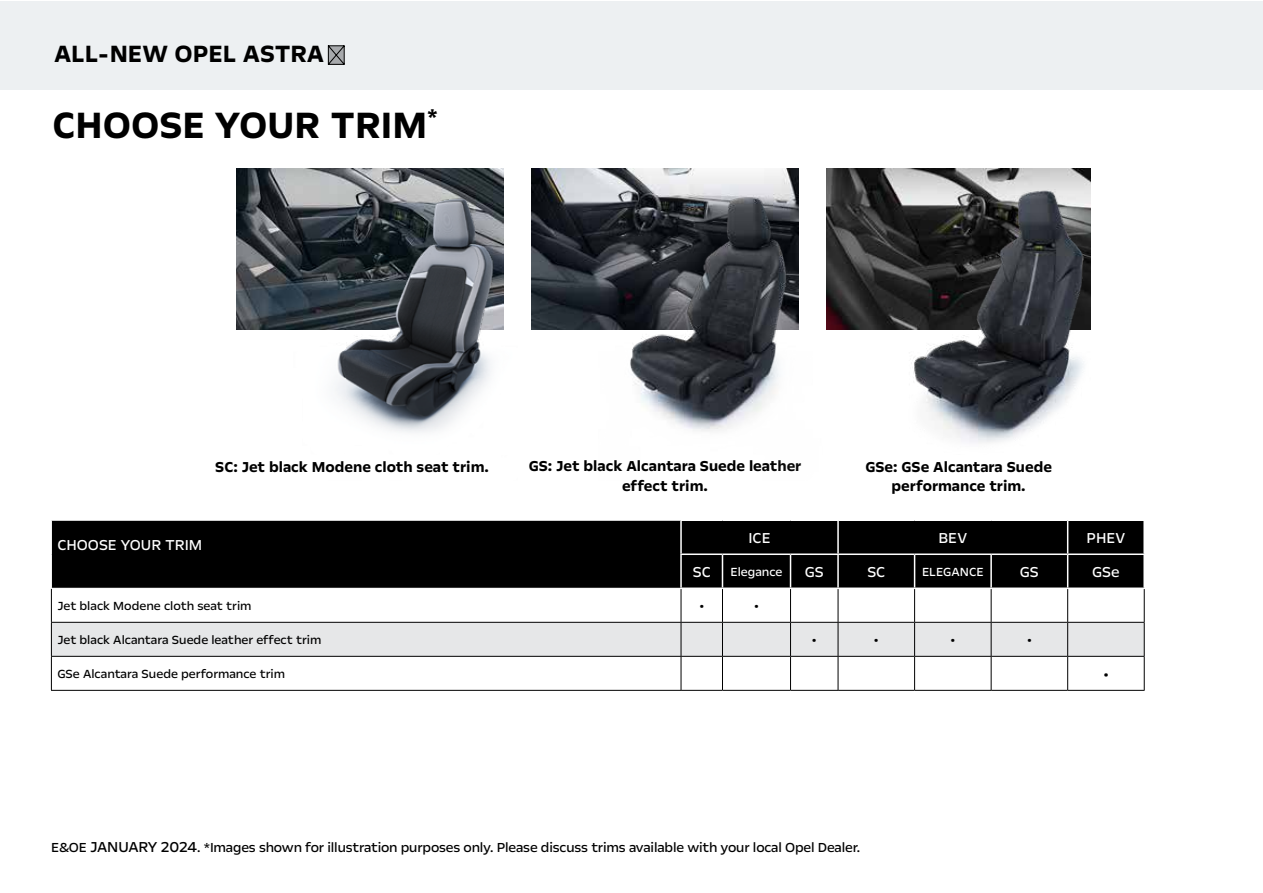
<style>
.page{position:relative;width:1263px;height:893px;background:#fff}
.page>*{position:absolute;margin:0;border:0;box-sizing:border-box;transform-origin:0 0}
.t1{font:700 42px "Opel Next";color:#000}
.t2{font:700 27px "Opel Next";color:#000}
.t3{font:18px "Opel Next";color:#000}
.t4{font:700 16.5px/19.8px "Opel Next";color:#000;text-align:center}
.t5{font:16.5px "Opel Next";color:#fff}
.t6{font:16.5px "Opel Next";color:#000}
.t7{font:15px "Opel Next";letter-spacing:-.01em;color:#000}
.t8{font:13.5px "Opel Next";color:#000}
.t9{font:13.5px "Opel Next";color:#fff}
.s1{font-size:16.5px}
</style>
<div class="page">
<div style="left:0;top:1px;width:1263px;height:89px;background:#edf0f2"></div>
<svg style="left:328px;top:45px;width:17px;height:20px"></svg>
<img style="left:236px;top:169px;width:58px;height:160px">
<img style="left:532px;top:169px;width:57px;height:160px">
<img style="left:294px;top:168px;width:210px;height:265px">
<img style="left:589px;top:168px;width:210px;height:263px">
<img style="left:827px;top:169px;width:263px;height:160px">
<img style="left:875px;top:189px;width:215px;height:254px">
<div style="left:52px;top:521px;width:1091px;height:67px;background:#000"></div>
<svg style="left:52px;top:589px;width:1092px;height:101px"></svg>
<div style="left:52px;top:623px;width:1092px;height:33px;background:#e6e7e8"></div>
<hr style="left:1067px;top:521px;width:1px;height:32px;background:#fff">
<hr style="left:51px;top:589px;width:1px;height:33px;background:#000">
<hr style="left:681px;top:589px;width:1px;height:33px;background:#000">
<hr style="left:722px;top:589px;width:1px;height:33px;background:#000">
<hr style="left:790px;top:589px;width:1px;height:33px;background:#000">
<hr style="left:838px;top:589px;width:1px;height:33px;background:#000">
<hr style="left:914px;top:589px;width:1px;height:33px;background:#000">
<hr style="left:991px;top:589px;width:1px;height:33px;background:#000">
<hr style="left:1067px;top:589px;width:1px;height:33px;background:#000">
<hr style="left:1144px;top:589px;width:1px;height:33px;background:#000">
<hr style="left:51px;top:622px;width:630px;height:1px;background:#000">
<hr style="left:51px;top:623px;width:1px;height:33px;background:#000">
<hr style="left:681px;top:622px;width:41px;height:1px;background:#000">
<hr style="left:681px;top:623px;width:1px;height:33px;background:#000">
<hr style="left:722px;top:622px;width:68px;height:1px;background:#000">
<hr style="left:722px;top:623px;width:1px;height:33px;background:#000">
<hr style="left:790px;top:622px;width:48px;height:1px;background:#000">
<hr style="left:790px;top:623px;width:1px;height:33px;background:#000">
<hr style="left:838px;top:622px;width:76px;height:1px;background:#000">
<hr style="left:838px;top:623px;width:1px;height:33px;background:#000">
<hr style="left:914px;top:622px;width:77px;height:1px;background:#000">
<hr style="left:914px;top:623px;width:1px;height:33px;background:#000">
<hr style="left:991px;top:622px;width:77px;height:1px;background:#000">
<hr style="left:991px;top:623px;width:1px;height:33px;background:#000">
<hr style="left:1068px;top:622px;width:76px;height:1px;background:#000">
<hr style="left:1067px;top:623px;width:1px;height:33px;background:#000">
<hr style="left:1144px;top:623px;width:1px;height:33px;background:#000">
<hr style="left:51px;top:656px;width:630px;height:1px;background:#000">
<hr style="left:51px;top:657px;width:1px;height:33px;background:#000">
<hr style="left:681px;top:656px;width:41px;height:1px;background:#000">
<hr style="left:681px;top:657px;width:1px;height:33px;background:#000">
<hr style="left:722px;top:656px;width:68px;height:1px;background:#000">
<hr style="left:722px;top:657px;width:1px;height:33px;background:#000">
<hr style="left:790px;top:656px;width:48px;height:1px;background:#000">
<hr style="left:790px;top:657px;width:1px;height:33px;background:#000">
<hr style="left:838px;top:656px;width:76px;height:1px;background:#000">
<hr style="left:838px;top:657px;width:1px;height:33px;background:#000">
<hr style="left:914px;top:656px;width:77px;height:1px;background:#000">
<hr style="left:914px;top:657px;width:1px;height:33px;background:#000">
<hr style="left:991px;top:656px;width:77px;height:1px;background:#000">
<hr style="left:991px;top:657px;width:1px;height:33px;background:#000">
<hr style="left:1068px;top:656px;width:76px;height:1px;background:#000">
<hr style="left:1067px;top:657px;width:1px;height:33px;background:#000">
<hr style="left:1144px;top:657px;width:1px;height:33px;background:#000">
<hr style="left:51px;top:690px;width:630px;height:1px;background:#000">
<hr style="left:681px;top:690px;width:41px;height:1px;background:#000">
<hr style="left:722px;top:690px;width:68px;height:1px;background:#000">
<hr style="left:790px;top:690px;width:48px;height:1px;background:#000">
<hr style="left:838px;top:690px;width:76px;height:1px;background:#000">
<hr style="left:914px;top:690px;width:77px;height:1px;background:#000">
<hr style="left:991px;top:690px;width:77px;height:1px;background:#000">
<hr style="left:1068px;top:690px;width:76px;height:1px;background:#000">
<hr style="left:680px;top:553px;width:42px;height:2px;background:#fff">
<hr style="left:722px;top:553px;width:68px;height:2px;background:#fff">
<hr style="left:790px;top:553px;width:48px;height:2px;background:#fff">
<hr style="left:838px;top:553px;width:76px;height:2px;background:#fff">
<hr style="left:914px;top:553px;width:77px;height:2px;background:#fff">
<hr style="left:991px;top:553px;width:77px;height:2px;background:#fff">
<hr style="left:1068px;top:553px;width:77px;height:2px;background:#fff">
<hr style="left:680px;top:521px;width:2px;height:32px;background:#fff">
<hr style="left:837px;top:521px;width:2px;height:32px;background:#fff">
<hr style="left:680px;top:555px;width:2px;height:32px;background:#fff">
<hr style="left:722px;top:555px;width:1px;height:32px;background:#fff">
<hr style="left:790px;top:555px;width:1px;height:32px;background:#fff">
<hr style="left:837px;top:555px;width:2px;height:32px;background:#fff">
<hr style="left:914px;top:555px;width:1px;height:32px;background:#fff">
<hr style="left:990px;top:555px;width:2px;height:32px;background:#fff">
<hr style="left:1067px;top:555px;width:1px;height:32px;background:#fff">
<hr style="left:680px;top:587px;width:42px;height:2px;background:#fff">
<hr style="left:722px;top:587px;width:68px;height:2px;background:#fff">
<hr style="left:790px;top:587px;width:48px;height:2px;background:#fff">
<hr style="left:838px;top:587px;width:76px;height:2px;background:#fff">
<hr style="left:914px;top:587px;width:77px;height:2px;background:#fff">
<hr style="left:991px;top:587px;width:77px;height:2px;background:#fff">
<hr style="left:1068px;top:587px;width:77px;height:2px;background:#fff">
<h2 class="t2" style="left:54px;top:37px;width:272px">ALL-NEW OPEL ASTRA</h2>
<h1 class="t1" style="left:53px;top:99px;width:387px">CHOOSE YOUR TRIM<sup>*</sup></h1>
<p class="t4" style="left:215px;top:457px;width:275px">SC: Jet black Modene cloth seat trim.</p>
<p class="t4" style="left:529px;top:456px;width:274px">GS: Jet black Alcantara Suede leather effect trim.</p>
<p class="t4" style="left:865px;top:457px;width:188px">GSe: GSe Alcantara Suede performance trim.</p>
<p class="t5" style="left:57px;top:535px;width:147px">CHOOSE YOUR TRIM</p>
<p class="t5" style="left:748px;top:528px;width:24px">ICE</p>
<p class="t5" style="left:938px;top:528px;width:30px">BEV</p>
<p class="t5" style="left:1086px;top:528px;width:40px">PHEV</p>
<p class="t9" style="left:693px;top:564px;width:91px"><span class="s1">SC</span> Elegance</p>
<p class="t5" style="left:805px;top:562px;width:21px">GS</p>
<p class="t5" style="left:867px;top:562px;width:19px">SC</p>
<p class="t9" style="left:922px;top:564px;width:63px">ELEGANCE</p>
<p class="t5" style="left:1020px;top:562px;width:21px">GS</p>
<p class="t5" style="left:1092px;top:562px;width:29px">GSe</p>
<p class="t8" style="left:57px;top:598px;width:196px">Jet black Modene cloth seat trim</p>
<p class="t6" style="left:699px;top:596px;width:8px">•</p>
<p class="t6" style="left:753px;top:596px;width:8px">•</p>
<p class="t8" style="left:57px;top:632px;width:265px">Jet black Alcantara Suede leather effect trim</p>
<p class="t6" style="left:811px;top:630px;width:8px">•</p>
<p class="t6" style="left:873px;top:630px;width:8px">•</p>
<p class="t6" style="left:950px;top:630px;width:8px">•</p>
<p class="t6" style="left:1026px;top:630px;width:8px">•</p>
<p class="t8" style="left:57px;top:666px;width:229px">GSe Alcantara Suede performance trim</p>
<p class="t3" style="left:1103px;top:663px;width:8px">•</p>
<p class="t7" style="left:51px;top:838px;width:811px">E&amp;OE <span class="s1">JANUARY 2024</span>. *Images shown for illustration purposes only. Please discuss trims available with your local Opel Dealer.</p>
</div>
